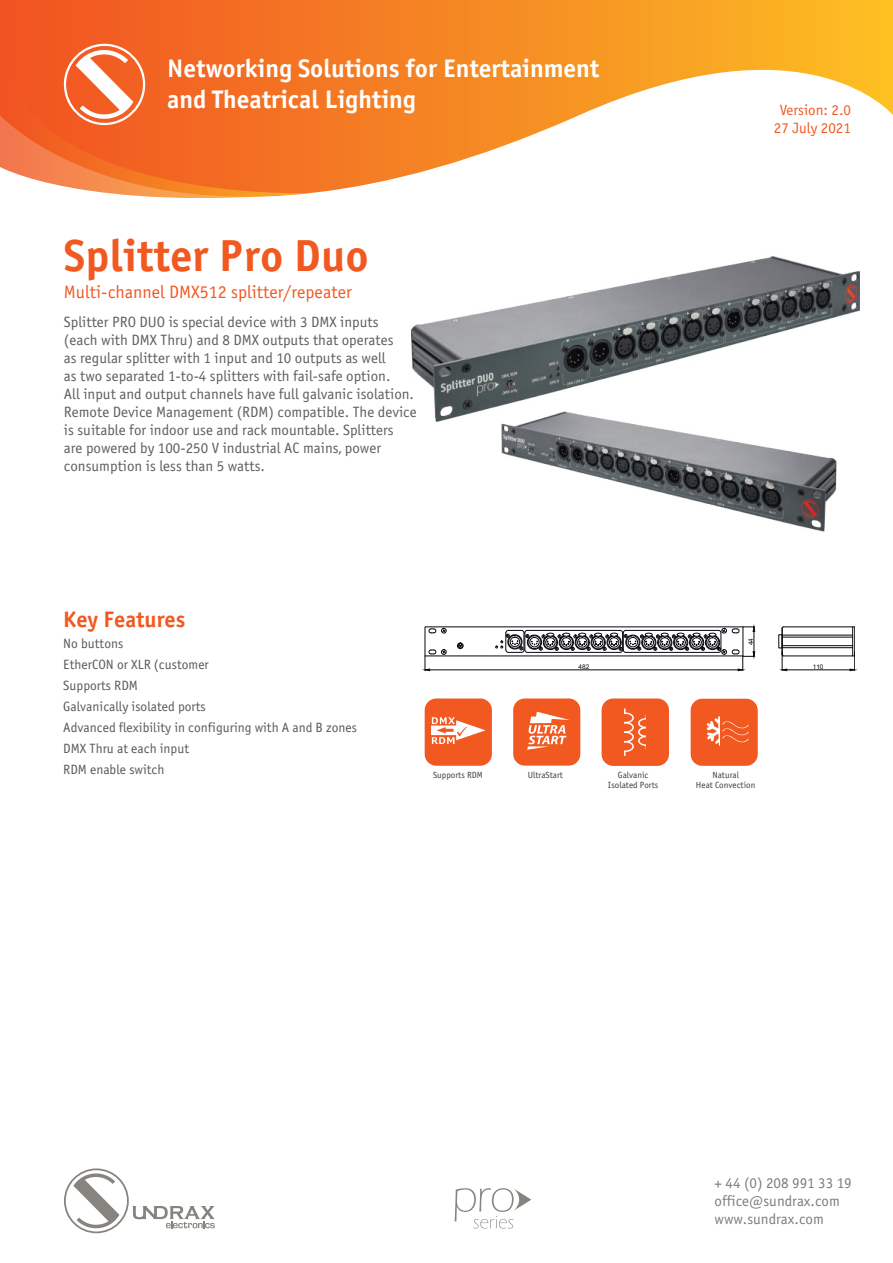
<style>
.page{position:relative;width:893px;height:1263px;background:#fff}
.page>*{position:absolute;margin:0;border:0;box-sizing:border-box;transform-origin:0 0}
.t1{font:700 45px "Officina Sans C";color:#f15921}
.t2{font:700 25.5px/30.6px "Officina Sans C";color:#fff}
.t3{font:700 22.5px "Officina Sans C";color:#f15921}
.t4{font:18px "Officina Sans C";color:#f15921}
.t5{font:15px/18px "Officina Sans C";color:#5e5e5e}
.t6{font:15px/18px "Officina Sans C";color:#7d7c7b}
.t7{font:15px/18px "Officina Sans C";color:#f15921;text-align:center}
.t8{font:13.5px/21px "Officina Sans C";color:#58595b}
.t9{font:9px/10.5px "Officina Sans C";color:#3e3e3f;text-align:center}
.t10{font:6.45px "Arial";color:#07090e}
</style>
<div class="page">
<svg style="left:0;top:0;width:893px;height:199px"></svg>
<div style="left:425px;top:698px;width:67px;height:68px;background:#f15921;border-radius:12px"></div>
<svg style="left:431px;top:717px;width:55px;height:27px"></svg>
<div style="left:513px;top:698px;width:67px;height:68px;background:#f15921;border-radius:12px"></div>
<svg style="left:527px;top:712px;width:43px;height:38px"></svg>
<div style="left:602px;top:698px;width:67px;height:68px;background:#f15921;border-radius:12px"></div>
<div style="left:616px;top:712px;width:18px;height:11px;border:2px solid #fff;border-radius:50%"></div>
<div style="left:616px;top:722px;width:18px;height:11px;border:2px solid #fff;border-radius:50%"></div>
<div style="left:616px;top:731px;width:18px;height:11px;border:2px solid #fff;border-radius:50%"></div>
<div style="left:616px;top:741px;width:18px;height:11px;border:2px solid #fff;border-radius:50%"></div>
<div style="left:615px;top:712px;width:9px;height:40px;background:#f15921"></div>
<div style="left:638px;top:718px;width:17px;height:10px;border:2px solid #fff;border-radius:50%"></div>
<div style="left:638px;top:727px;width:17px;height:10px;border:2px solid #fff;border-radius:50%"></div>
<div style="left:638px;top:736px;width:17px;height:10px;border:2px solid #fff;border-radius:50%"></div>
<div style="left:647px;top:714px;width:8px;height:37px;background:#f15921"></div>
<svg style="left:0;top:35px;width:311px;height:163px;background:#f37638"></svg>
<svg style="left:64px;top:1168px;width:151px;height:65px"></svg>
<svg style="left:455px;top:1188px;width:76px;height:40px"></svg>
<img style="left:411px;top:256px;width:449px;height:166px">
<hr style="left:782px;top:637px;width:71px;height:1px;background:#07090e">
<hr style="left:782px;top:635px;width:71px;height:1px;background:#07090e">
<hr style="left:782px;top:645px;width:71px;height:1px;background:#07090e">
<hr style="left:782px;top:647px;width:71px;height:1px;background:#07090e">
<hr style="left:783px;top:627px;width:72px;height:1px;background:#07090e">
<hr style="left:783px;top:656px;width:72px;height:1px;background:#07090e">
<hr style="left:787px;top:670px;width:63px;height:1px;background:#07090e">
<svg style="left:779px;top:627px;width:8px;height:44px"></svg>
<svg style="left:849px;top:627px;width:6px;height:44px"></svg>
<svg style="left:424px;top:626px;width:331px;height:45px"></svg>
<img style="left:496px;top:405px;width:346px;height:127px">
<div style="left:691px;top:699px;width:67px;height:67px;background:#f15921;border-radius:12px"></div>
<svg style="left:706px;top:716px;width:43px;height:30px"></svg>
<h2 class="t2" style="left:167px;top:54px;width:434px">Networking Solutions for Entertainment and Theatrical Lighting</h2>
<h1 class="t1" style="left:64px;top:230px;width:306px">Splitter Pro Duo</h1>
<p class="t4" style="left:64px;top:282px;width:289px">Multi-channel DMX512 splitter/repeater</p>
<p class="t5" style="left:64px;top:313px;width:354px">Splitter PRO DUO is special device with 3 DMX inputs<br>(each with DMX Thru) and 8 DMX outputs that operates<br>as regular splitter with 1 input and 10 outputs as well<br>as two separated 1-to-4 splitters with fail-safe option.<br>All input and output channels have full galvanic isolation.<br>Remote Device Management (RDM) compatible. The device is suitable for indoor use and rack mountable. Splitters<br>are powered by 100-250 V industrial AC mains, power consumption is less than 5 watts.</p>
<p class="t7" style="left:774px;top:101px;width:79px">Version: 2.0<br>27 July 2021</p>
<h3 class="t3" style="left:63px;top:606px;width:124px">Key Features</h3>
<p class="t8" style="left:63px;top:633px;width:295px">No buttons<br>EtherCON or XLR (customer<br>Supports RDM<br>Galvanically isolated ports<br>Advanced flexibility in configuring with A and B zones<br>DMX Thru at each input<br>RDM enable switch</p>
<p class="t10" style="left:746px;top:645px;width:9px;rotate:-90deg">44</p>
<p class="t10" style="left:579px;top:662px;width:12px">482</p>
<p class="t10" style="left:813px;top:663px;width:12px">110</p>
<p class="t9" style="left:433px;top:770px;width:51px">Supports RDM</p>
<p class="t9" style="left:528px;top:770px;width:37px">UltraStart</p>
<p class="t9" style="left:608px;top:770px;width:52px">Galvanic<br>Isolated Ports</p>
<p class="t9" style="left:696px;top:770px;width:61px">Natural<br>Heat Convection</p>
<p class="t6" style="left:715px;top:1174px;width:139px">+ 44 (0) 208 991 33 19 office@sundrax.com www.sundrax.com</p>
</div>
